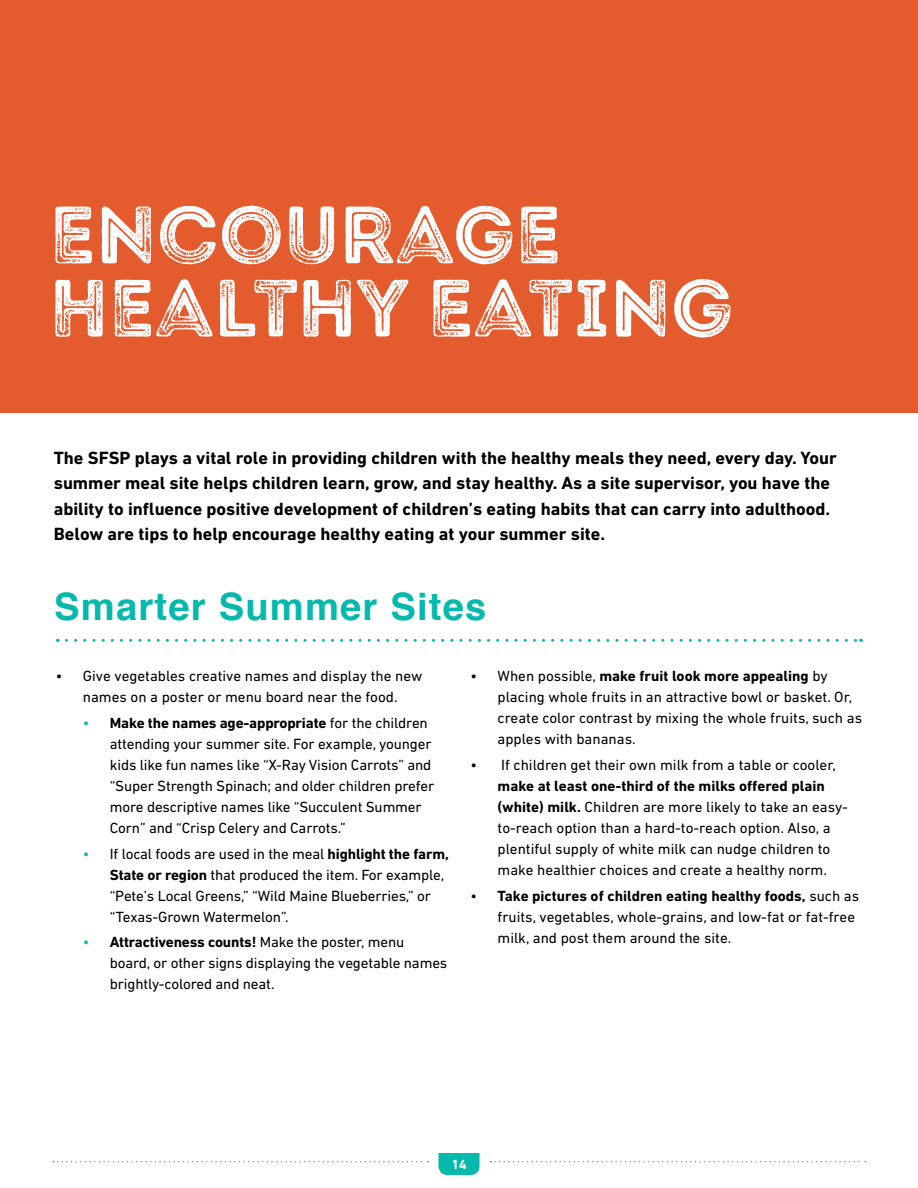
<style>
.page{position:relative;width:918px;height:1188px;background:#fff}
.page>*{position:absolute;margin:0;border:0;box-sizing:border-box;transform-origin:0 0}
.t1{font:81px/73.2px "Intro Rust G Base 2 Line";color:#fff}
.t2{font:700 37.8px "Helvetica";letter-spacing:.03em;color:#05b9ab}
.t3{font:700 18px/25.5px "DIN Next LT Pro";color:#000}
.t4{font:15px/21px "DIN Next LT Pro";letter-spacing:-.005em;color:#000}
.t5{font:700 13.5px "DIN Next LT Pro";color:#fff}
.s1{color:#05b9ab}
.s2{font-weight:700}
</style>
<div class="page">
<svg style="left:438px;top:1153px;width:42px;height:22px"></svg>
<svg style="left:490px;top:1161px;width:376px;height:1px"></svg>
<svg style="left:53px;top:1161px;width:376px;height:1px"></svg>
<svg style="left:66px;top:639px;width:796px;height:3px"></svg>
<div style="left:0;top:0;width:918px;height:412px;background:#e45b2d"></div>
<h3 class="t1" style="left:50px;top:200px;width:685px">ENCOURAGE<br>HEALTHY EATING</h3>
<p class="t3" style="left:54px;top:445px;width:785px">The SFSP plays a vital role in providing children with the healthy meals they need, every day. Your summer meal site helps children learn, grow, and stay healthy. As a site supervisor, you have the ability to influence positive development of children’s eating habits that can carry into adulthood.<br>Below are tips to help encourage healthy eating at your summer site.</p>
<h4 class="t2" style="left:54px;top:576px;width:434px">Smarter Summer Sites</h4>
<p class="t4" style="left:56px;top:666px;width:8px">•</p>
<p class="t4" style="left:83px;top:666px;width:341px">Give vegetables creative names and display the new names on a poster or menu board near the food.</p>
<p class="t4" style="left:110px;top:712px;width:326px;text-indent:-27px"><span class="s1">•</span> <span class="s2">Make the names age-appropriate</span> for the children attending your summer site. For example, younger kids like fun names like “X-Ray Vision Carrots” and “Super Strength Spinach; and older children prefer more descriptive names like “Succulent Summer Corn” and “Crisp Celery and Carrots.”</p>
<p class="t4" style="left:110px;top:843px;width:341px;text-indent:-27px"><span class="s1">•</span> If local foods are used in the meal <span class="s2">highlight the farm, State or region</span> that produced the item. For example, “Pete’s Local Greens,” “Wild Maine Blueberries,” or “Texas-Grown Watermelon”.</p>
<p class="t4" style="left:110px;top:931px;width:339px;text-indent:-27px"><span class="s1">•</span> <span class="s2">Attractiveness counts!</span> Make the poster, menu board, or other signs displaying the vegetable names brightly-colored and neat.</p>
<p class="t4" style="left:498px;top:666px;width:366px;text-indent:-27px">• When possible, <span class="s2">make fruit look more appealing</span> by placing whole fruits in an attractive bowl or basket. Or, create color contrast by mixing the whole fruits, such as apples with bananas.</p>
<p class="t4" style="left:498px;top:754px;width:352px;text-indent:-27px">• If children get their own milk from a table or cooler, <span class="s2">make at least one-third of the milks offered plain (white) milk.</span> Children are more likely to take an easy&shy;to-reach option than a hard-to-reach option. Also, a plentiful supply of white milk can nudge children to make healthier choices and create a healthy norm.</p>
<p class="t4" style="left:498px;top:885px;width:363px;text-indent:-27px">• <span class="s2">Take pictures of children eating healthy foods,</span> such as fruits, vegetables, whole-grains, and low-fat or fat-free milk, and post them around the site.</p>
<p class="t5" style="left:451px;top:1156px;width:17px">14</p>
</div>
